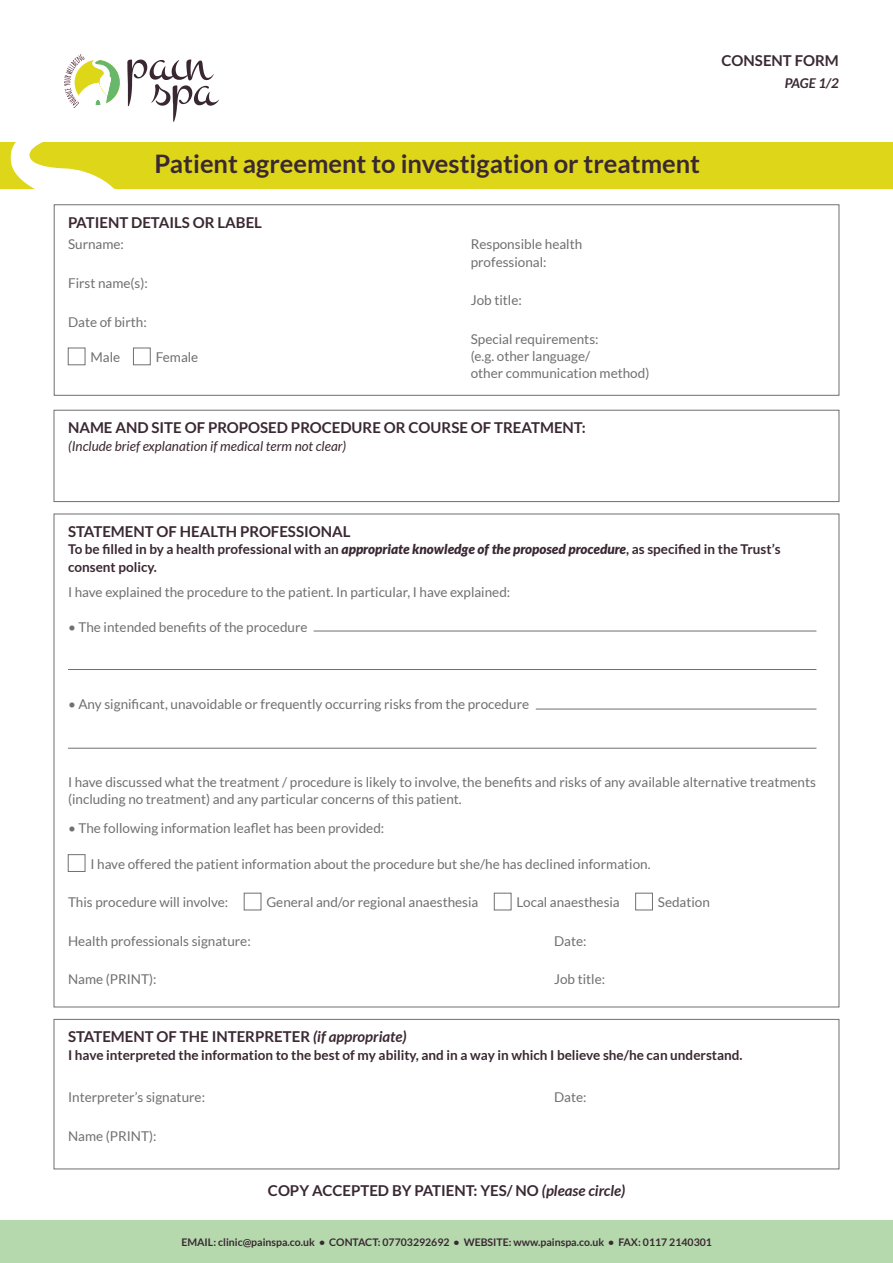
<style>
.page{position:relative;width:893px;height:1263px;background:#fff}
.page>*{position:absolute;margin:0;border:0;box-sizing:border-box;transform-origin:0 0}
.t1{font:700 25.5px "Lato";color:#3a2832}
.t2{font:700 15px "Lato";color:#3a2832}
.t3{font:13.5px/17.2px "Lato";color:#716f6f}
.t4{font:700 13.5px/17.2px "Lato";color:#3a2832}
.t5{font:italic 13.5px "Lato";color:#3a2832}
.t6{font:italic 700 13.5px "Lato";color:#3a2832}
.t7{font:700 10.5px "Lato";color:#3a2832}
.s1{font-weight:900;font-style:italic}
.s2{font-style:italic}
</style>
<div class="page">
<div style="left:0;top:142px;width:893px;height:47px;background:#ded618"></div>
<div style="left:0;top:1220px;width:893px;height:43px;background:#b5d8ad"></div>
<svg style="left:127px;top:60px;width:92px;height:62px"></svg>
<svg style="left:64px;top:54px;width:56px;height:54px"></svg>
<svg style="left:10px;top:142px;width:145px;height:332px"></svg>
<div style="left:54px;top:410px;width:785px;height:92px;border:1px solid #716f6f"></div>
<div style="left:68px;top:854px;width:17px;height:18px;border:1px solid #716f6f"></div>
<div style="left:244px;top:893px;width:17px;height:17px;border:1px solid #716f6f"></div>
<div style="left:494px;top:893px;width:17px;height:17px;border:1px solid #716f6f"></div>
<div style="left:635px;top:893px;width:18px;height:17px;border:1px solid #716f6f"></div>
<div style="left:54px;top:1019px;width:785px;height:150px;border:1px solid #716f6f"></div>
<hr style="left:314px;top:631px;width:502px;height:1px;background:#716f6f">
<hr style="left:536px;top:709px;width:280px;height:1px;background:#716f6f">
<hr style="left:68px;top:669px;width:748px;height:1px;background:#716f6f">
<hr style="left:68px;top:748px;width:748px;height:1px;background:#716f6f">
<div style="left:68px;top:348px;width:17px;height:17px;border:1px solid #716f6f"></div>
<div style="left:133px;top:348px;width:17px;height:17px;border:1px solid #716f6f"></div>
<p class="t2" style="left:722px;top:52px;width:119px">CONSENT FORM</p>
<p class="t6" style="left:785px;top:75px;width:56px">PAGE 1/2</p>
<h1 class="t1" style="left:155px;top:149px;width:547px">Patient agreement to investigation or treatment</h1>
<p class="t2" style="left:68px;top:214px;width:196px">PATIENT DETAILS OR LABEL</p>
<p class="t3" style="left:68px;top:236px;width:58px">Surname:</p>
<p class="t3" style="left:68px;top:274px;width:81px">First name(s):</p>
<p class="t3" style="left:68px;top:313px;width:80px">Date of birth:</p>
<p class="t3" style="left:90px;top:348px;width:31px">Male</p>
<p class="t3" style="left:156px;top:348px;width:44px">Female</p>
<p class="t3" style="left:471px;top:236px;width:113px">Responsible health professional:</p>
<p class="t3" style="left:471px;top:292px;width:53px">Job title:</p>
<p class="t3" style="left:471px;top:330px;width:180px">Special requirements:<br>(e.g. other language/<br>other communication method)</p>
<p class="t2" style="left:68px;top:419px;width:519px">NAME AND SITE OF PROPOSED PROCEDURE OR COURSE OF TREATMENT:</p>
<p class="t5" style="left:68px;top:438px;width:280px">(Include brief explanation if medical term not clear)</p>
<p class="t2" style="left:68px;top:523px;width:284px">STATEMENT OF HEALTH PROFESSIONAL</p>
<p class="t4" style="left:68px;top:541px;width:714px">To be filled in by a health professional with an <span class="s1">appropriate knowledge of the proposed procedure</span>, as specified in the Trust’s consent policy.</p>
<p class="t3" style="left:68px;top:584px;width:444px">I have explained the procedure to the patient. In particular, I have explained:</p>
<p class="t3" style="left:68px;top:618px;width:241px">• The intended benefits of the procedure</p>
<p class="t3" style="left:68px;top:695px;width:463px">• Any significant, unavoidable or frequently occurring risks from the procedure</p>
<p class="t3" style="left:68px;top:773px;width:749px">I have discussed what the treatment / procedure is likely to involve, the benefits and risks of any available alternative treatments (including no treatment) and any particular concerns of this patient.</p>
<p class="t3" style="left:68px;top:819px;width:318px">• The following information leaflet has been provided:</p>
<p class="t3" style="left:90px;top:855px;width:562px">I have offered the patient information about the procedure but she/he has declined information.</p>
<p class="t3" style="left:68px;top:893px;width:162px">This procedure will involve:</p>
<p class="t3" style="left:266px;top:893px;width:214px">General and/or regional anaesthesia</p>
<p class="t3" style="left:516px;top:893px;width:105px">Local anaesthesia</p>
<p class="t3" style="left:658px;top:893px;width:54px">Sedation</p>
<p class="t3" style="left:68px;top:932px;width:184px">Health professionals signature:</p>
<p class="t3" style="left:554px;top:932px;width:34px">Date:</p>
<p class="t3" style="left:68px;top:970px;width:90px">Name (PRINT):</p>
<p class="t3" style="left:554px;top:970px;width:53px">Job title:</p>
<p class="t2" style="left:68px;top:1028px;width:340px">STATEMENT OF THE INTERPRETER <span class="s2">(if appropriate)</span></p>
<p class="t4" style="left:68px;top:1046px;width:676px">I have interpreted the information to the best of my ability, and in a way in which I believe she/he can understand.</p>
<p class="t3" style="left:68px;top:1089px;width:139px">Interpreter’s signature:</p>
<p class="t3" style="left:554px;top:1089px;width:34px">Date:</p>
<p class="t3" style="left:68px;top:1127px;width:90px">Name (PRINT):</p>
<p class="t2" style="left:268px;top:1182px;width:359px">COPY ACCEPTED BY PATIENT: YES/ NO <span class="s2">(please circle)</span></p>
<p class="t7" style="left:181px;top:1236px;width:532px">EMAIL: clinic@painspa.co.uk • CONTACT: 07703292692 • WEBSITE: www.painspa.co.uk • FAX: 0117 2140301</p>
</div>
